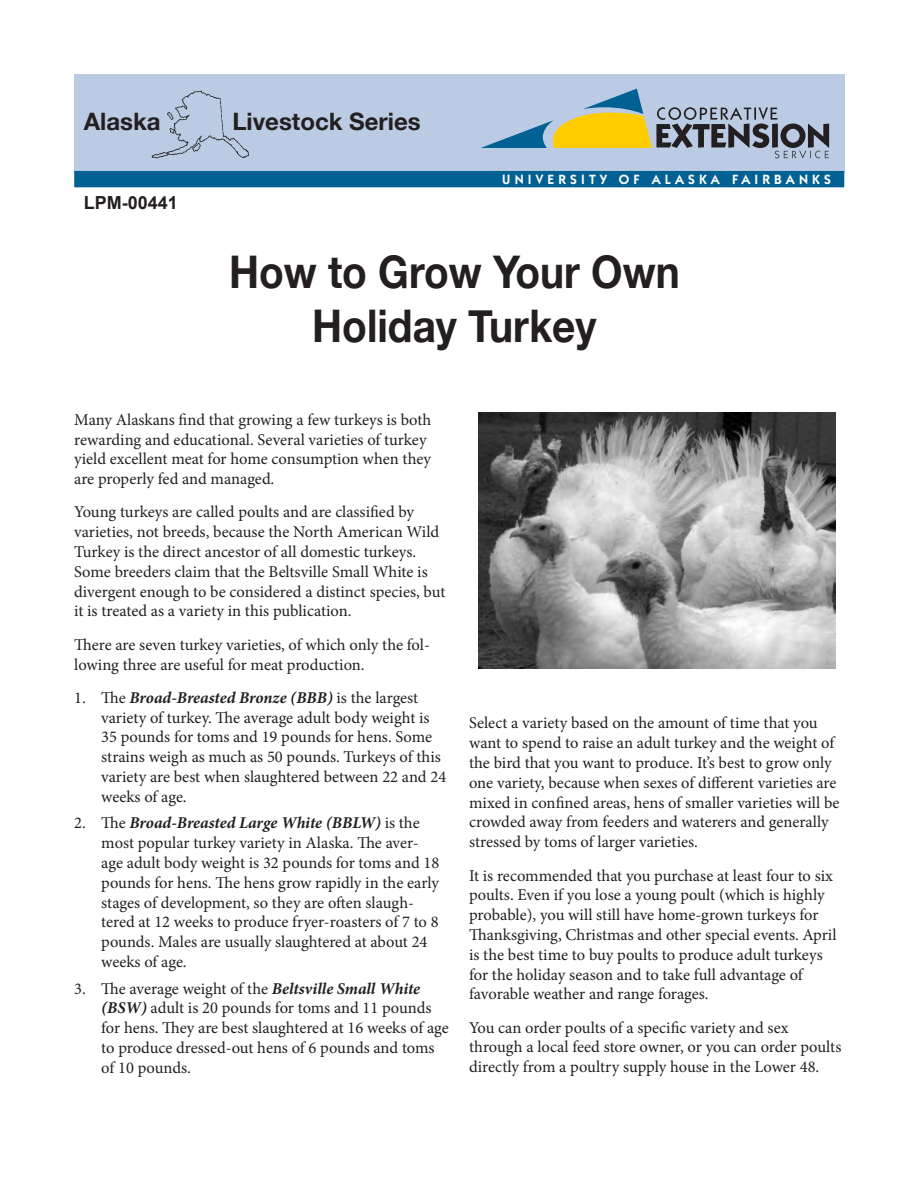
<style>
.page{position:relative;width:918px;height:1188px;background:#fff}
.page>*{position:absolute;margin:0;border:0;box-sizing:border-box;transform-origin:0 0}
.t1{font:700 45px "Helvetica Neue";color:#231f20;scale:.9 1}
.text{font:700 24px "Helvetica Neue";color:#231f20}
.t2{font:700 18px "Arial";color:#231f20}
.Body_text{font:16.5px/19.8px "Minion Pro";color:#231f20}
.List{font:16.5px/19.8px "Minion Pro";letter-spacing:-.005em;color:#231f20}
.t3{font:700 14.1px "Itc Kabel";letter-spacing:.3em;color:#fff}
.Subhead_1{font:600 13.5px "Itc Kabel";letter-spacing:.31em;color:#fff}
.s1{font-weight:700;font-style:italic}
</style>
<div class="page">
<img style="left:479px;top:412px;width:357px;height:256px">
<div style="left:74px;top:74px;width:770px;height:99px;background:#bbcbe3"></div>
<div style="left:74px;top:171px;width:770px;height:16px;background:#006192"></div>
<svg style="left:481px;top:89px;width:348px;height:69px"></svg>
<img style="left:151px;top:91px;width:98px;height:67px">
<p class="text" style="left:84px;top:103px;width:78px">Alaska</p>
<p class="text" style="left:232px;top:103px;width:190px">Livestock Series</p>
<p class="t2" style="left:84px;top:191px;width:96px">LPM-00441</p>
<p class="t3" style="left:484px;top:164px;width:348px">UNIVERSITY OF ALASKA FAIRBANKS</p>
<p class="Subhead_1" style="left:502px;top:171px;width:330px">UNIVERSITY OF ALASKA FAIRBANKS</p>
<p class="t1" style="left:229px;top:236px;width:502px">How to Grow Your Own</p>
<p class="t1" style="left:312px;top:290px;width:317px">Holiday Turkey</p>
<p class="Body_text" style="left:74px;top:410px;width:359px">Many Alaskans find that growing a few turkeys is both rewarding and educational. Several varieties of turkey yield excellent meat for home consumption when they are properly fed and managed.</p>
<p class="Body_text" style="left:74px;top:502px;width:373px">Young turkeys are called poults and are classified by varieties, not breeds, because the North American Wild Turkey is the direct ancestor of all domestic turkeys.<br>Some breeders claim that the Beltsville Small White is divergent enough to be considered a distinct species, but it is treated as a variety in this publication.</p>
<p class="Body_text" style="left:74px;top:635px;width:357px">There are seven turkey varieties, of which only the fol&shy;lowing three are useful for meat production.</p>
<p class="List" style="left:101px;top:688px;width:347px;text-indent:-27px">1. The <span class="s1">Broad-Breasted Bronze (BBB)</span> is the largest variety of turkey. The average adult body weight is 35 pounds for toms and 19 pounds for hens. Some strains weigh as much as 50 pounds. Turkeys of this variety are best when slaughtered between 22 and 24 weeks of age.</p>
<p class="List" style="left:101px;top:813px;width:340px;text-indent:-27px">2. The <span class="s1">Broad-Breasted Large White (BBLW)</span> is the most popular turkey variety in Alaska. The aver&shy;age adult body weight is 32 pounds for toms and 18 pounds for hens. The hens grow rapidly in the early stages of development, so they are often slaugh&shy;tered at 12 weeks to produce fryer-roasters of 7 to 8 pounds. Males are usually slaughtered at about 24 weeks of age.</p>
<p class="List" style="left:101px;top:978px;width:349px;text-indent:-27px">3. The average weight of the <span class="s1">Beltsville Small White (BSW)</span> adult is 20 pounds for toms and 11 pounds for hens. They are best slaughtered at 16 weeks of age to produce dressed-out hens of 6 pounds and toms of 10 pounds.</p>
<p class="Body_text" style="left:469px;top:713px;width:372px">Select a variety based on the amount of time that you want to spend to raise an adult turkey and the weight of the bird that you want to produce. It’s best to grow only one variety, because when sexes of different varieties are mixed in confined areas, hens of smaller varieties will be crowded away from feeders and waterers and generally stressed by toms of larger varieties.</p>
<p class="Body_text" style="left:469px;top:865px;width:369px">It is recommended that you purchase at least four to six poults. Even if you lose a young poult (which is highly probable), you will still have home-grown turkeys for Thanksgiving, Christmas and other special events. April is the best time to buy poults to produce adult turkeys for the holiday season and to take full advantage of favorable weather and range forages.</p>
<p class="Body_text" style="left:469px;top:1018px;width:374px">You can order poults of a specific variety and sex through a local feed store owner, or you can order poults directly from a poultry supply house in the Lower 48.</p>
</div>
